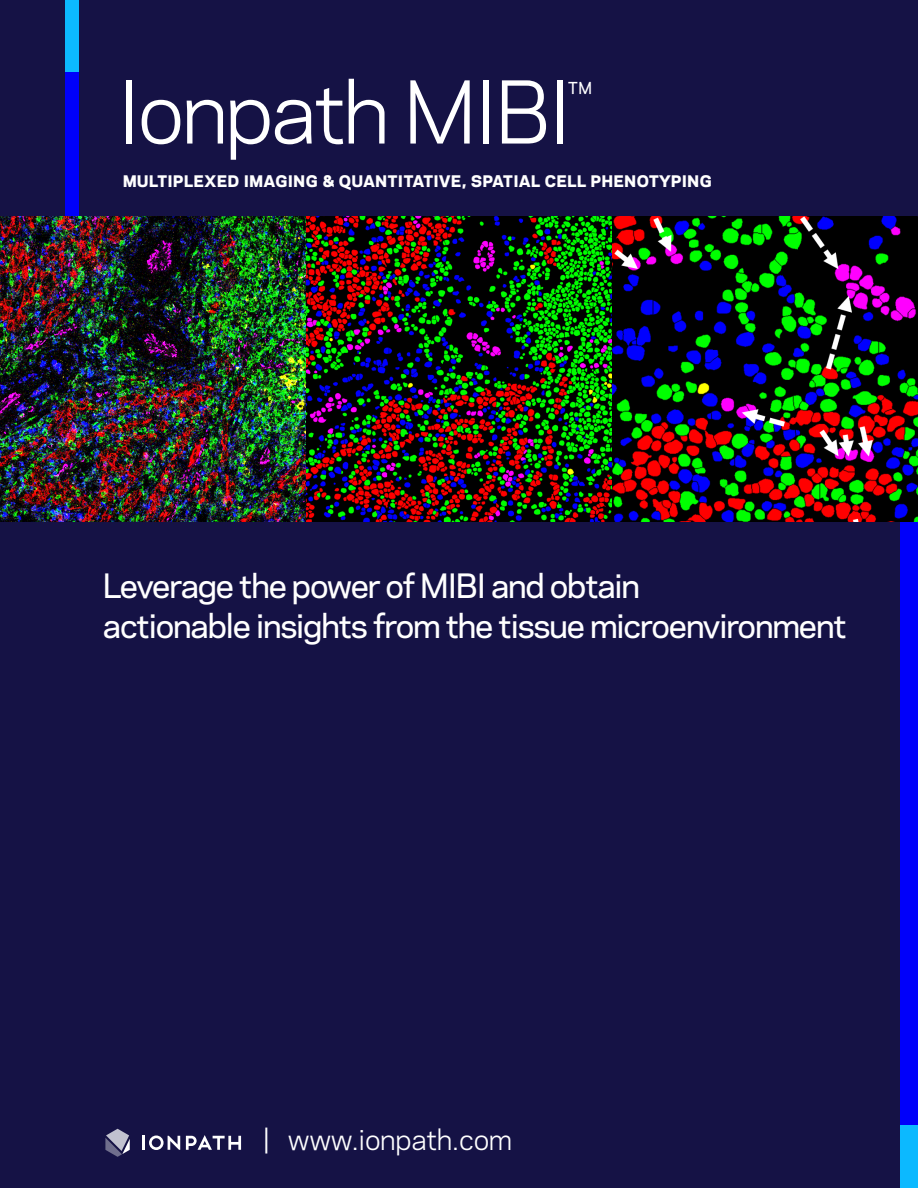
<style>
.page{position:relative;width:918px;height:1188px;background:#fff}
.page>*{position:absolute;margin:0;border:0;box-sizing:border-box;transform-origin:0 0}
.t1{font:81px "Polaris";letter-spacing:-.035em;color:#fff}
.t2{font:500 31.5px/40.5px "Polaris";letter-spacing:-.035em;color:#fff}
.t3{font:27px "Polaris";letter-spacing:-.01em;color:#fff}
.t4{font:800 15px "Polaris";letter-spacing:.05em;color:#fff}
</style>
<div class="page">
<img style="left:306px;top:216px;width:306px;height:306px">
<svg style="left:612px;top:216px;width:306px;height:306px;background:#272522"></svg>
<div style="left:0;top:522px;width:918px;height:666px;background:#151245"></div>
<hr style="left:142px;top:1136px;width:3px;height:14px;background:#fff">
<svg style="left:149px;top:1136px;width:31px;height:14px"></svg>
<svg style="left:186px;top:1135px;width:55px;height:15px"></svg>
<svg style="left:105px;top:1129px;width:25px;height:28px"></svg>
<div style="left:900px;top:936px;width:18px;height:252px;background:#0cb9ff"></div>
<div style="left:900px;top:522px;width:18px;height:603px;background:#0000fa"></div>
<div style="left:0;top:0;width:918px;height:216px;background:#151245"></div>
<div style="left:65px;top:54px;width:14px;height:162px;background:#0000fa"></div>
<div style="left:65px;top:0;width:14px;height:72px;background:#0cb9ff"></div>
<img style="left:0;top:216px;width:306px;height:306px">
<h1 class="t1" style="left:117px;top:52px;width:477px">Ionpath MIBI<sup>™</sup></h1>
<p class="t4" style="left:123px;top:169px;width:590px">MULTIPLEXED IMAGING &amp; QUANTITATIVE, SPATIAL CELL PHENOTYPING</p>
<p class="t2" style="left:103px;top:563px;width:745px">Leverage the power of MIBI and obtain<br>actionable insights from the tissue microenvironment</p>
<p class="t3" style="left:263px;top:1120px;width:251px">| www.ionpath.com</p>
</div>
